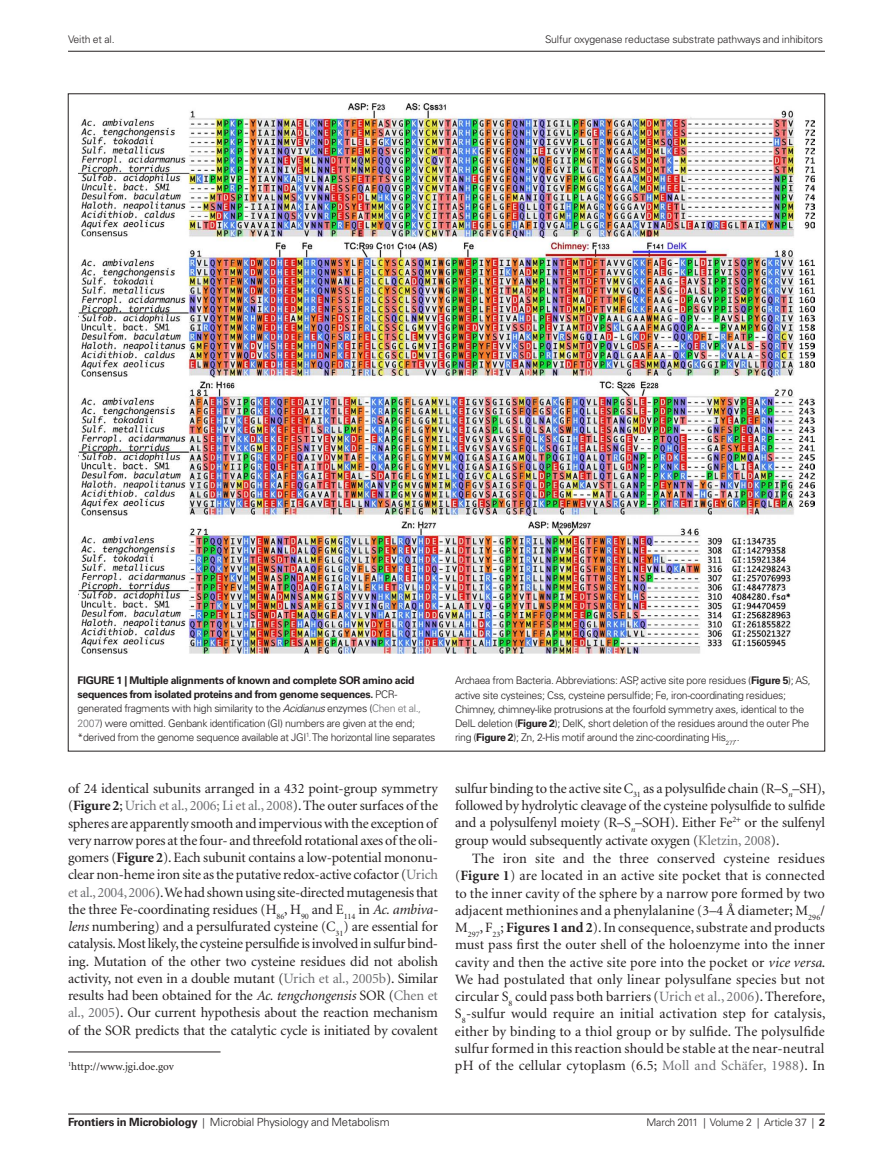
<style>
.page{position:relative;width:893px;height:1170px;background:#fff}
.page>*{position:absolute;margin:0;border:0;box-sizing:border-box;transform-origin:0 0}
.t1{font:14.25px/17.2px "Minion";letter-spacing:-.01em;color:#231f20;text-align:justify}
.t2{font:300 11.25px "Univers";letter-spacing:-.015em;color:#231f20}
.t3{font:11.25px "Minion";color:#231f20}
.t4{font:300 10.5px/14.2px "Univers";letter-spacing:-.03em;color:#231f20}
.s1{font-weight:700}
.s2{font-style:italic}
.s3{color:#6c6d70}
.s4{font-size:10.5px}
</style>
<div class="page">
<hr style="left:68px;top:1113px;width:757px;height:1px;background:#231f20">
<hr style="left:68px;top:51px;width:757px;height:1px;background:#231f20">
<img style="left:79px;top:103px;width:735px;height:550px">
<hr style="left:68px;top:1051px;width:153px;height:1px;background:#231f20">
<p class="t4" style="left:68px;top:32px;width:48px">Veith et al.</p>
<p class="t4" style="left:545px;top:32px;width:280px">Sulfur oxygenase reductase substrate pathways and inhibitors</p>
<p class="t4" style="left:78px;top:673px;width:359px"><span class="s1">Figure 1 | Multiple alignments of known and complete SOR amino acid sequences from isolated proteins and from genome sequences.</span> PCR&shy;generated fragments with high similarity to the <span class="s2">Acidianus</span> enzymes (<span class="s3">Chen et al., 2007</span>) were omitted. Genbank identification (GI) numbers are given at the end; *derived from the genome sequence available at JGI<sup>1</sup>. The horizontal line separates</p>
<p class="t4" style="left:455px;top:673px;width:357px">Archaea from Bacteria. Abbreviations: ASP, active site pore residues (<span class="s1">Figure 5</span>); AS, active site cysteines; Css, cysteine persulfide; Fe, iron-coordinating residues; Chimney, chimney-like protrusions at the fourfold symmetry axes, identical to the DelL deletion (<span class="s1">Figure 2</span>); DelK, short deletion of the residues around the outer Phe ring (<span class="s1">Figure 2</span>); Zn, 2-His motif around the zinc-coordinating His<sub>277</sub>..</p>
<p class="t1" style="left:68px;top:780px;width:371px">of 24 identical subunits arranged in a 432 point-group symmetry (<span class="s1">Figure 2</span>; <span class="s3">Urich et al., 2006; Li et al., 2008</span>). The outer surfaces of the spheres are apparently smooth and impervious with the exception of very narrow pores at the four- and threefold rotational axes of the oli&shy;gomers (<span class="s1">Figure 2</span>). Each subunit contains a low-potential mononu&shy;clear non-heme iron site as the putative redox-active cofactor (<span class="s3">Urich et al., 2004, 2006</span>). We had shown using site-directed mutagenesis that the three Fe-coordinating residues (H<sub>86</sub>, H<sub>90</sub> and E<sub>114</sub> in <span class="s2">Ac. ambiva&shy;lens</span> numbering) and a persulfurated cysteine (C<sub>31</sub>) are essential for catalysis. Most likely, the cysteine persulfide is involved in sulfur bind&shy;ing. Mutation of the other two cysteine residues did not abolish activity, not even in a double mutant (<span class="s3">Urich et al., 2005b</span>). Similar results had been obtained for the <span class="s2">Ac. tengchongensis</span> SOR (<span class="s3">Chen et al., 2005</span>). Our current hypothesis about the reaction mechanism of the SOR predicts that the catalytic cycle is initiated by covalent</p>
<p class="t3" style="left:68px;top:1060px;width:107px"><sup>1</sup>http://www.jgi.doe.gov</p>
<p class="t1" style="left:455px;top:780px;width:372px">sulfur binding to the active site C<sub>31</sub> as a polysulfide chain (R–S<sub>n</sub>–SH), followed by hydrolytic cleavage of the cysteine polysulfide to sulfide and a polysulfenyl moiety (R–S<sub>n</sub>–SOH). Either Fe<sup>2</sup> or the sulfenyl group would subsequently activate oxygen (<span class="s3">Kletzin, 2008</span>).</p>
<p class="t1" style="left:455px;top:850px;width:372px;text-indent:17px">The iron site and the three conserved cysteine residues (<span class="s1">Figure 1</span>) are located in an active site pocket that is connected to the inner cavity of the sphere by a narrow pore formed by two adjacent methionines and a phenylalanine (3–4 Å diameter; M<sub>296</sub>/ M<sub>297</sub>, F<sub>23</sub>; <span class="s1">Figures 1 and 2</span>). In consequence, substrate and products must pass first the outer shell of the holoenzyme into the inner cavity and then the active site pore into the pocket or <span class="s2">vice versa</span>.<br>We had postulated that only linear polysulfane species but not circular S<sub>8</sub> could pass both barriers (<span class="s3">Urich et al., 2006</span>). Therefore, S<sub>8</sub>-sulfur would require an initial activation step for catalysis, either by binding to a thiol group or by sulfide. The polysulfide sulfur formed in this reaction should be stable at the near-neutral pH of the cellular cytoplasm (6.5; <span class="s3">Moll and Schäfer, 1988</span>). In</p>
<p class="t2" style="left:68px;top:1115px;width:323px"><span class="s1">Frontiers in Microbiology</span> <span class="s4">|</span> Microbial Physiology and Metabolism</p>
<p class="t4" style="left:646px;top:1115px;width:180px">March 2011 | Volume 2 | Article 37 | <span class="s1">2</span></p>
</div>
